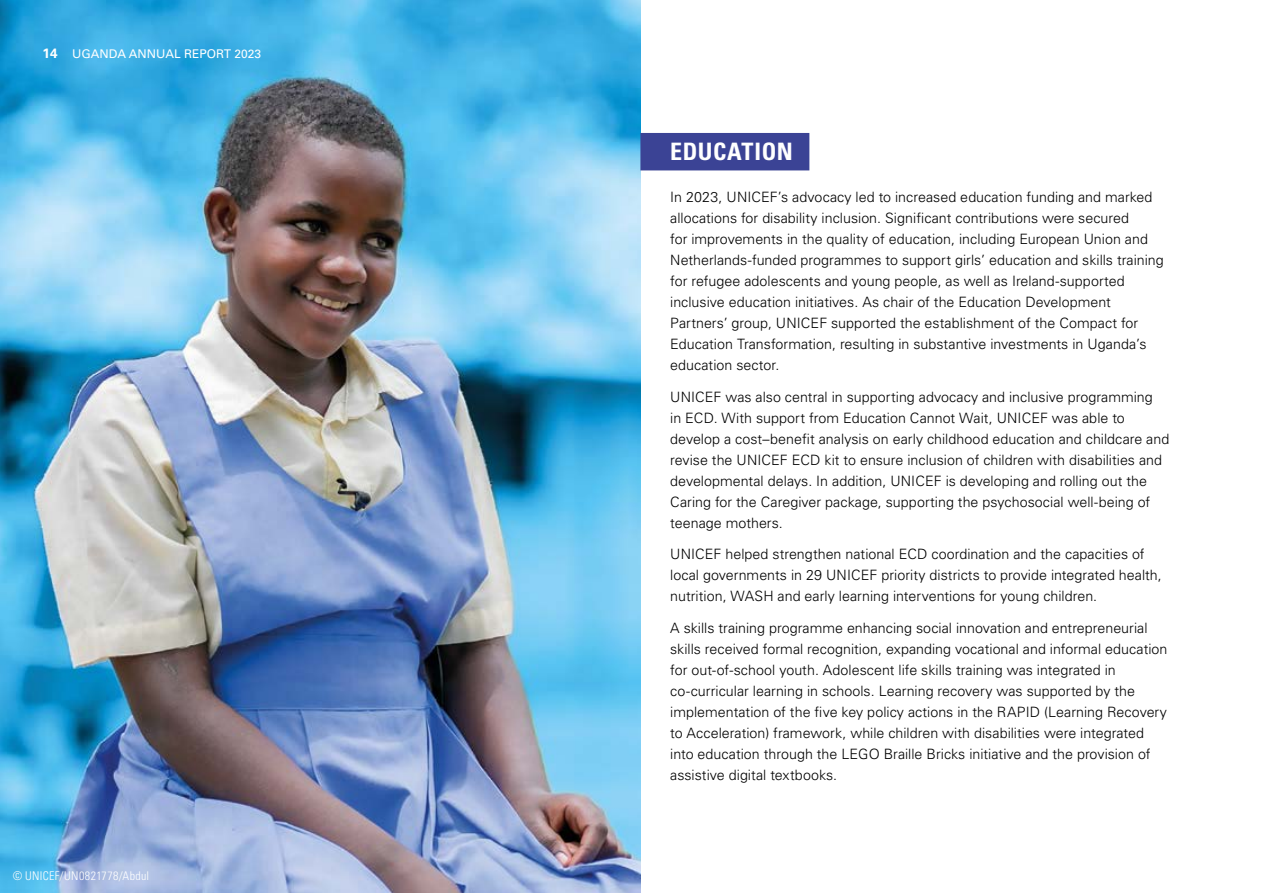
<style>
.page{position:relative;width:1263px;height:893px;background:#fff}
.page>*{position:absolute;margin:0;border:0;box-sizing:border-box;transform-origin:0 0}
.t1{font:700 condensed 24px "Univers LT Std";letter-spacing:.02em;color:#fff}
.t2{font:300 14.25px/21px "Univers LT Std";color:#000}
.t3{font:12px "Univers LT Std";color:#fff}
.t4{font:300 condensed 12px "Univers LT Std";letter-spacing:.03em;color:#fff}
.s1{font-weight:700;font-size:13.5px}
</style>
<div class="page">
<img style="left:0;top:0;width:641px;height:893px">
<div style="left:640px;top:133px;width:169px;height:37px;background:#3b4395"></div>
<p class="t3" style="left:43px;top:47px;width:220px"><span class="s1">14</span> UGANDA ANNUAL REPORT 2023</p>
<p class="t4" style="left:13px;top:869px;width:138px">© UNICEF/UN0821778/Abdul</p>
<h1 class="t1" style="left:670px;top:137px;width:124px">EDUCATION</h1>
<p class="t2" style="left:670px;top:187px;width:495px">In 2023, UNICEF’s advocacy led to increased education funding and marked allocations for disability inclusion. Significant contributions were secured<br>for improvements in the quality of education, including European Union and Netherlands-funded programmes to support girls’ education and skills training for refugee adolescents and young people, as well as Ireland-supported inclusive education initiatives. As chair of the Education Development Partners’ group, UNICEF supported the establishment of the Compact for Education Transformation, resulting in substantive investments in Uganda’s education sector.</p>
<p class="t2" style="left:670px;top:386px;width:501px">UNICEF was also central in supporting advocacy and inclusive programming<br>in ECD. With support from Education Cannot Wait, UNICEF was able to develop a cost–benefit analysis on early childhood education and childcare and revise the UNICEF ECD kit to ensure inclusion of children with disabilities and developmental delays. In addition, UNICEF is developing and rolling out the Caring for the Caregiver package, supporting the psychosocial well-being of teenage mothers.</p>
<p class="t2" style="left:670px;top:544px;width:493px">UNICEF helped strengthen national ECD coordination and the capacities of local governments in 29 UNICEF priority districts to provide integrated health, nutrition, WASH and early learning interventions for young children.</p>
<p class="t2" style="left:670px;top:618px;width:499px">A skills training programme enhancing social innovation and entrepreneurial skills received formal recognition, expanding vocational and informal education for out-of-school youth. Adolescent life skills training was integrated in co-curricular learning in schools. Learning recovery was supported by the implementation of the five key policy actions in the RAPID (Learning Recovery to Acceleration) framework, while children with disabilities were integrated into education through the LEGO Braille Bricks initiative and the provision of assistive digital textbooks.</p>
</div>
